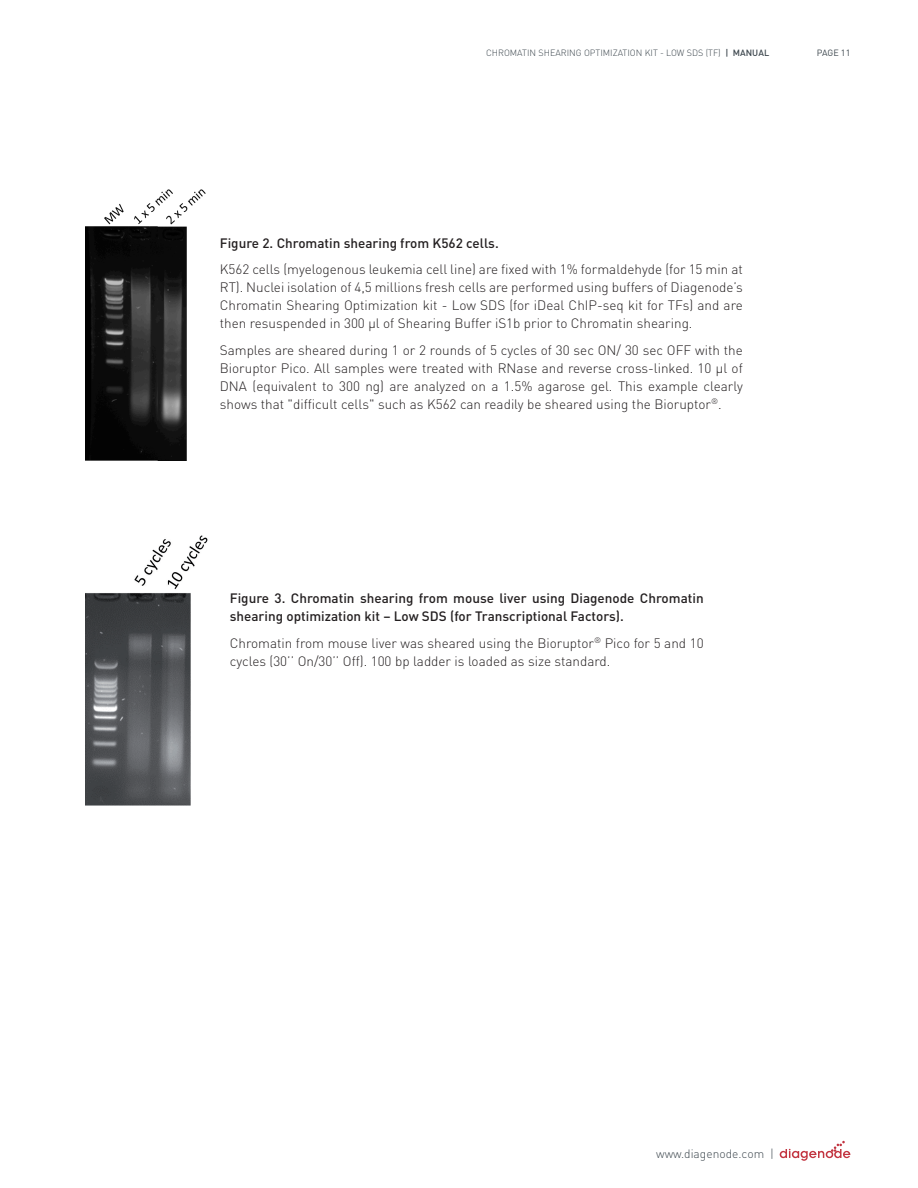
<style>
.page{position:relative;width:918px;height:1188px;background:#fff}
.page>*{position:absolute;margin:0;border:0;box-sizing:border-box;transform-origin:0 0}
.t1{font:300 13.5px/18px "DIN";color:#231f20}
.t2{font:500 13.5px/18px "DIN";color:#231f20}
.t3{font:300 12px "DIN";color:#3d474e}
.t4{font:300 9px "DIN";color:#3d474e}
.t5{font:9px "DIN";letter-spacing:-.005em;color:#3d474e}
.s1{font-weight:500}
</style>
<div class="page">
<svg style="left:780px;top:1141px;width:70px;height:20px"></svg>
<img style="left:85px;top:189px;width:121px;height:271px">
<img style="left:85px;top:535px;width:123px;height:270px">
<p class="t4" style="left:486px;top:48px;width:285px">CHROMATIN SHEARING OPTIMIZATION KIT - LOW SDS (TF) <span class="s1">| MANUAL</span></p>
<p class="t5" style="left:817px;top:47px;width:35px">PAGE 11</p>
<p class="t1" style="left:220px;top:230px;width:524px;line-height:26.5px"><span class="s1">Figure 2. Chromatin shearing from K562 cells.<br></span>K562 cells (myelogenous leukemia cell line) are fixed with 1% formaldehyde (for 15 min at</p>
<p class="t1" style="left:220px;top:278px;width:524px;text-align:justify">RT). Nuclei isolation of 4,5 millions fresh cells are performed using buffers of Diagenode’s Chromatin Shearing Optimization kit - Low SDS (for iDeal ChIP-seq kit for TFs) and are then resuspended in 300 μ l of Shearing Buffer iS1b prior to Chromatin shearing.</p>
<p class="t1" style="left:220px;top:341px;width:524px;text-align:justify">Samples are sheared during 1 or 2 rounds of 5 cycles of 30 sec ON/ 30 sec OFF with the Bioruptor Pico. All samples were treated with RNase and reverse cross-linked. 10 μ l of DNA (equivalent to 300 ng) are analyzed on a 1.5% agarose gel. This example clearly shows that "difficult cells" such as K562 can readily be sheared using the Bioruptor<sup>®</sup>.</p>
<p class="t2" style="left:230px;top:589px;width:475px">Figure 3. Chromatin shearing from mouse liver using Diagenode Chromatin shearing optimization kit – Low SDS (for Transcriptional Factors).</p>
<p class="t1" style="left:230px;top:634px;width:475px">Chromatin from mouse liver was sheared using the Bioruptor<sup>®</sup> Pico for 5 and 10 cycles (30’’ On/30’’ Off). 100 bp ladder is loaded as size standard.</p>
<p class="t3" style="left:656px;top:1146px;width:119px">www.diagenode.com |</p>
</div>
